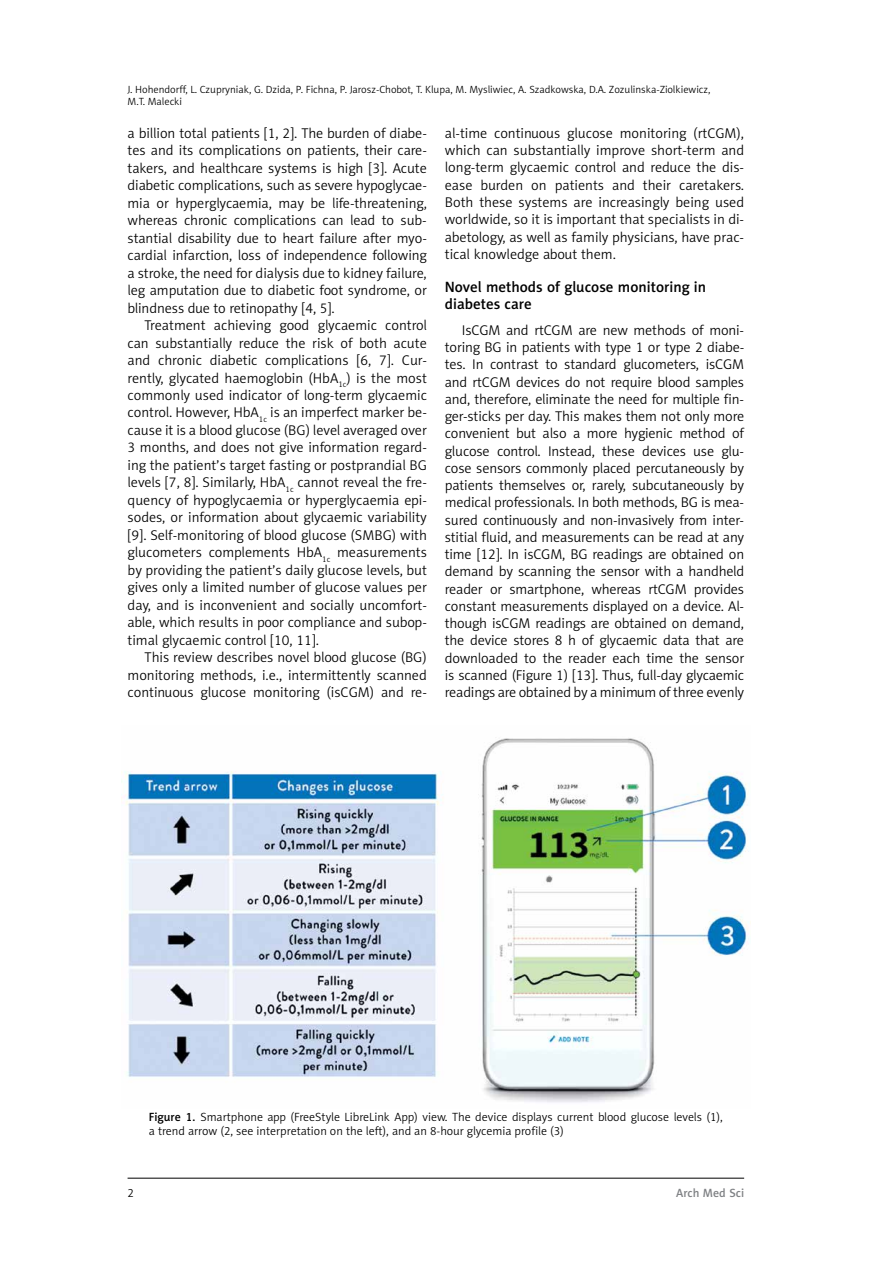
<style>
.page{position:relative;width:893px;height:1263px;background:#fff}
.page>*{position:absolute;margin:0;border:0;box-sizing:border-box;transform-origin:0 0}
.t1{font:15px/16.5px "Naomi Sans EFN Medium";color:#000}
.t2{font:14.25px/17.4px "Naomi Sans EFN Light";letter-spacing:-.005em;color:#000;text-align:justify}
.t3{font:12px/14.4px "Naomi Sans EFN Light";color:#000}
.t4{font:12px "Naomi Sans EFN Medium";color:#808285}
.t5{font:10.5px/12.6px "Naomi Sans EFN Light";color:#000}
.s1{font-family:"Naomi Sans EFN Medium"}
</style>
<div class="page">
<hr style="left:128px;top:1178px;width:616px;height:1px;background:#000">
<img style="left:121px;top:738px;width:630px;height:365px">
<p class="t5" style="left:128px;top:83px;width:584px">J. Hohendorff, L. Czupryniak, G. Dzida, P. Fichna, P. Jarosz-Chobot, T. Klupa, M. Mysliwiec, A. Szadkowska, D.A. Zozulinska-Ziolkiewicz,<br>M.T. Malecki</p>
<p class="t2" style="left:128px;top:124px;width:301px">a billion total patients [1, 2]. The burden of diabe&shy;tes and its complications on patients, their care&shy;takers, and healthcare systems is high [3]. Acute diabetic complications, such as severe hypoglycae&shy;mia or hyperglycaemia, may be life-threatening, whereas chronic complications can lead to sub&shy;stantial disability due to heart failure after myo&shy;cardial infarction, loss of independence following a stroke, the need for dialysis due to kidney failure, leg amputation due to diabetic foot syndrome, or blindness due to retinopathy [4, 5].</p>
<p class="t2" style="left:128px;top:317px;width:301px;text-indent:17px">Treatment achieving good glycaemic control can substantially reduce the risk of both acute and chronic diabetic complications [6, 7]. Cur&shy;rently, glycated haemoglobin (HbA<sub>1c</sub>) is the most commonly used indicator of long-term glycaemic control. However, HbA<sub>1c</sub> is an imperfect marker be&shy;cause it is a blood glucose (BG) level averaged over 3 months, and does not give information regard&shy;ing the patient’s target fasting or postprandial BG levels [7, 8]. Similarly, HbA<sub>1c</sub> cannot reveal the fre&shy;quency of hypoglycaemia or hyperglycaemia epi&shy;sodes, or information about glycaemic variability [9]. Self-monitoring of blood glucose (SMBG) with glucometers complements HbA<sub>1c</sub> measurements by providing the patient’s daily glucose levels, but gives only a limited number of glucose values per day, and is inconvenient and socially uncomfort&shy;able, which results in poor compliance and subop&shy;timal glycaemic control [10, 11].</p>
<p class="t2" style="left:128px;top:648px;width:301px;text-indent:17px">This review describes novel blood glucose (BG) monitoring methods, i.e., intermittently scanned continuous glucose monitoring (isCGM) and re-</p>
<p class="t2" style="left:445px;top:125px;width:301px">al-time continuous glucose monitoring (rtCGM), which can substantially improve short-term and long-term glycaemic control and reduce the dis&shy;ease burden on patients and their caretakers.<br>Both these systems are increasingly being used worldwide, so it is important that specialists in di&shy;abetology, as well as family physicians, have prac&shy;tical knowledge about them.</p>
<p class="t1" style="left:445px;top:279px;width:263px">Novel methods of glucose monitoring in diabetes care</p>
<p class="t2" style="left:445px;top:321px;width:301px;text-indent:17px">IsCGM and rtCGM are new methods of moni&shy;toring BG in patients with type 1 or type 2 diabe&shy;tes. In contrast to standard glucometers, isCGM and rtCGM devices do not require blood samples and, therefore, eliminate the need for multiple fin&shy;ger-sticks per day. This makes them not only more convenient but also a more hygienic method of glucose control. Instead, these devices use glu&shy;cose sensors commonly placed percutaneously by patients themselves or, rarely, subcutaneously by medical professionals. In both methods, BG is mea&shy;sured continuously and non-invasively from inter&shy;stitial fluid, and measurements can be read at any time [12]. In isCGM, BG readings are obtained on demand by scanning the sensor with a handheld reader or smartphone, whereas rtCGM provides constant measurements displayed on a device. Al&shy;though isCGM readings are obtained on demand, the device stores 8 h of glycaemic data that are downloaded to the reader each time the sensor is scanned (Figure 1) [13]. Thus, full-day glycaemic readings are obtained by a minimum of three evenly</p>
<p class="t3" style="left:149px;top:1110px;width:576px"><span class="s1">Figure 1.</span> Smartphone app (FreeStyle LibreLink App) view. The device displays current blood glucose levels (1), a trend arrow (2, see interpretation on the left), and an 8-hour glycemia profile (3)</p>
<p class="t3" style="left:128px;top:1186px;width:8px">2</p>
<p class="t4" style="left:676px;top:1186px;width:69px">Arch Med Sci</p>
</div>
